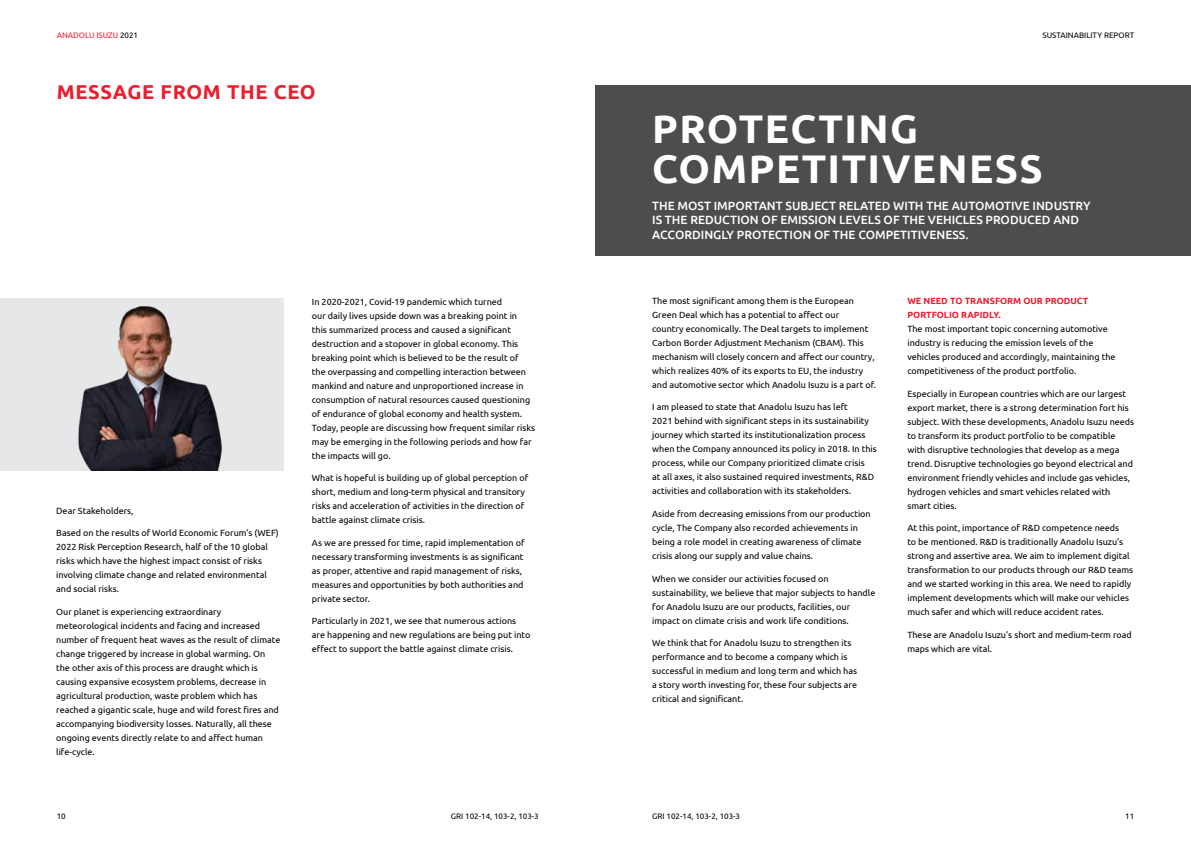
<style>
.page{position:relative;width:1191px;height:842px;background:#fff}
.page>*{position:absolute;margin:0;border:0;box-sizing:border-box;transform-origin:0 0}
.t1{font:700 40px/40px "Ubuntu";letter-spacing:.035em;color:#fff}
.t2{font:700 20px "Ubuntu";letter-spacing:.035em;color:#ed1c2e}
.t3{font:500 12px/14.4px "Ubuntu";color:#fff}
.t4{font:9px/14px "Ubuntu";color:#000}
.t5{font:700 9px/14px "Ubuntu";color:#ed1c2e}
.t6{font:8px "Ubuntu";color:#000}
.t7{font:8px "Ubuntu";color:#ed1c2e}
.s1{color:#000}
</style>
<div class="page">
<div style="left:595px;top:85px;width:596px;height:170px;background:#4d4d4f"></div>
<div style="left:0;top:298px;width:283px;height:173px;background:#e6e7e8"></div>
<img style="left:78px;top:306px;width:145px;height:165px">
<p class="t7" style="left:57px;top:30px;width:83px">ANADOLU ISUZU <span class="s1">2021</span></p>
<p class="t6" style="left:1042px;top:30px;width:93px">SUSTAINABILITY REPORT</p>
<h2 class="t2" style="left:57px;top:80px;width:260px">MESSAGE FROM THE CEO</h2>
<p class="t4" style="left:56px;top:503px;width:79px">Dear Stakeholders,</p>
<p class="t4" style="left:56px;top:526px;width:224px">Based on the results of World Economic Forum’s (WEF)<br>2022 Risk Perception Research, half of the 10 global risks which have the highest impact consist of risks involving climate change and related environmental and social risks.</p>
<p class="t4" style="left:56px;top:604px;width:226px">Our planet is experiencing extraordinary meteorological incidents and facing and increased number of frequent heat waves as the result of climate change triggered by increase in global warming. On the other axis of this process are draught which is causing expansive ecosystem problems, decrease in agricultural production, waste problem which has reached a gigantic scale, huge and wild forest fires and accompanying biodiversity losses. Naturally, all these ongoing events directly relate to and affect human life-cycle.</p>
<p class="t4" style="left:312px;top:294px;width:225px">In 2020-2021, Covid-19 pandemic which turned<br>our daily lives upside down was a breaking point in<br>this summarized process and caused a significant destruction and a stopover in global economy. This breaking point which is believed to be the result of<br>the overpassing and compelling interaction between mankind and nature and unproportioned increase in consumption of natural resources caused questioning of endurance of global economy and health system.<br>Today, people are discussing how frequent similar risks may be emerging in the following periods and how far the impacts will go.</p>
<p class="t4" style="left:312px;top:471px;width:218px">What is hopeful is building up of global perception of short, medium and long-term physical and transitory risks and acceleration of activities in the direction of battle against climate crisis.</p>
<p class="t4" style="left:312px;top:535px;width:214px">As we are pressed for time, rapid implementation of necessary transforming investments is as significant as proper, attentive and rapid management of risks, measures and opportunities by both authorities and private sector.</p>
<p class="t4" style="left:312px;top:614px;width:220px">Particularly in 2021, we see that numerous actions are happening and new regulations are being put into effect to support the battle against climate crisis.</p>
<h1 class="t1" style="left:652px;top:109px;width:392px">PROTECTING<br>COMPETITIVENESS</h1>
<h3 class="t3" style="left:652px;top:198px;width:440px">THE MOST IMPORTANT SUBJECT RELATED WITH THE AUTOMOTIVE INDUSTRY<br>IS THE REDUCTION OF EMISSION LEVELS OF THE VEHICLES PRODUCED AND<br>ACCORDINGLY PROTECTION OF THE COMPETITIVENESS.</h3>
<p class="t4" style="left:652px;top:293px;width:225px">The most significant among them is the European Green Deal which has a potential to affect our<br>country economically. The Deal targets to implement Carbon Border Adjustment Mechanism (CBAM). This mechanism will closely concern and affect our country, which realizes 40% of its exports to EU, the industry and automotive sector which Anadolu Isuzu is a part of.</p>
<p class="t4" style="left:652px;top:400px;width:226px">I am pleased to state that Anadolu Isuzu has left<br>2021 behind with significant steps in its sustainability journey which started its institutionalization process when the Company announced its policy in 2018. In this process, while our Company prioritized climate crisis<br>at all axes, it also sustained required investments, R&amp;D activities and collaboration with its stakeholders.</p>
<p class="t4" style="left:652px;top:506px;width:220px">Aside from decreasing emissions from our production cycle, The Company also recorded achievements in being a role model in creating awareness of climate crisis along our supply and value chains.</p>
<p class="t4" style="left:652px;top:571px;width:225px">When we consider our activities focused on sustainability, we believe that major subjects to handle for Anadolu Isuzu are our products, facilities, our impact on climate crisis and work life conditions.</p>
<p class="t4" style="left:652px;top:635px;width:206px">We think that for Anadolu Isuzu to strengthen its performance and to become a company which is successful in medium and long term and which has a story worth investing for, these four subjects are critical and significant.</p>
<p class="t5" style="left:907px;top:294px;width:182px">WE NEED TO TRANSFORM OUR PRODUCT<br>PORTFOLIO RAPIDLY.</p>
<p class="t4" style="left:907px;top:321px;width:210px">The most important topic concerning automotive industry is reducing the emission levels of the vehicles produced and accordingly, maintaining the competitiveness of the product portfolio.</p>
<p class="t4" style="left:907px;top:386px;width:228px">Especially in European countries which are our largest export market, there is a strong determination fort his subject. With these developments, Anadolu Isuzu needs to transform its product portfolio to be compatible with disruptive technologies that develop as a mega trend. Disruptive technologies go beyond electrical and environment friendly vehicles and include gas vehicles, hydrogen vehicles and smart vehicles related with smart cities.</p>
<p class="t4" style="left:907px;top:521px;width:227px">At this point, importance of R&amp;D competence needs<br>to be mentioned. R&amp;D is traditionally Anadolu Isuzu’s strong and assertive area. We aim to implement digital transformation to our products through our R&amp;D teams and we started working in this area. We need to rapidly implement developments which will make our vehicles much safer and which will reduce accident rates.</p>
<p class="t4" style="left:907px;top:627px;width:226px">These are Anadolu Isuzu’s short and medium-term road maps which are vital.</p>
<p class="t6" style="left:57px;top:811px;width:11px">10</p>
<p class="t6" style="left:1125px;top:811px;width:11px">11</p>
<p class="t6" style="left:451px;top:811px;width:89px">GRI 102-14, 103-2, 103-3</p>
<p class="t6" style="left:652px;top:811px;width:89px">GRI 102-14, 103-2, 103-3</p>
</div>
